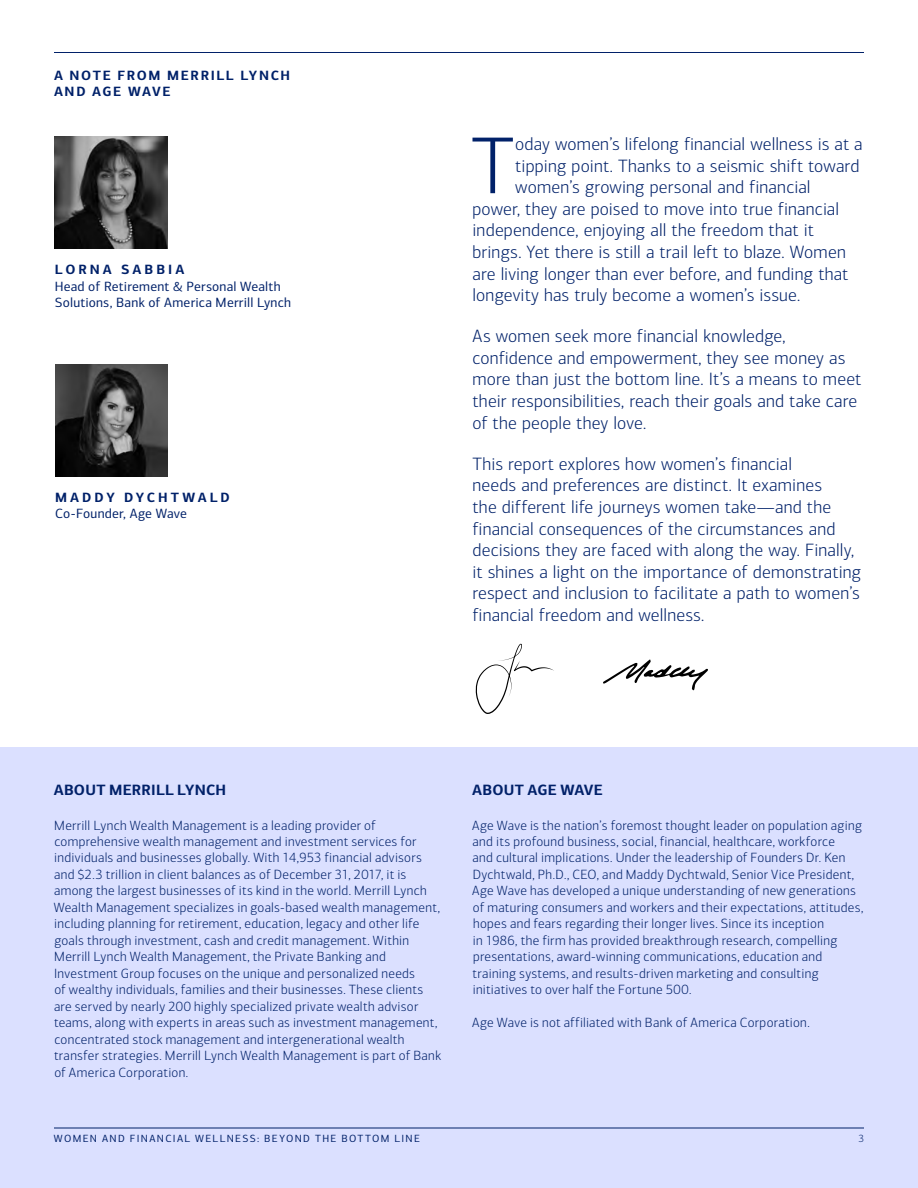
<style>
.page{position:relative;width:918px;height:1188px;background:#fff}
.page>*{position:absolute;margin:0;border:0;box-sizing:border-box;transform-origin:0 0}
.t1{font:300 81.3px "Connections";color:#012169}
.t2{font:300 18px/21.6px "Connections";letter-spacing:.01em;color:#012169}
.t3{font:700 15px "Connections";letter-spacing:.015em;color:#012169}
.t4{font:300 13.5px/16.5px "Connections";letter-spacing:.025em;color:#012169}
.t5{font:13.5px/16.5px "Connections";letter-spacing:.015em;color:#012169}
.t6{font:700 13.5px/16.5px "Connections";letter-spacing:.125em;color:#012169}
.t7{font:700 13.5px "Connections";letter-spacing:.22em;color:#012169}
.t8{font:10.5px "Connections";letter-spacing:.13em;color:#012169}
.t9{font:300 10.5px "Connections";color:#012169}
</style>
<div class="page">
<div style="left:0;top:747px;width:918px;height:441px;background:#dbe0ff"></div>
<hr style="left:54px;top:1128px;width:810px;height:1px;background:#012169">
<img style="left:54px;top:136px;width:113px;height:113px">
<img style="left:55px;top:364px;width:112px;height:112px">
<svg style="left:476px;top:644px;width:78px;height:70px"></svg>
<hr style="left:54px;top:52px;width:810px;height:1px;background:#012169">
<svg style="left:603px;top:659px;width:105px;height:31px"></svg>
<p class="t6" style="left:54px;top:67px;width:238px">A NOTE FROM MERRILL LYNCH<br>AND AGE WAVE</p>
<p class="t7" style="left:55px;top:261px;width:131px">LORNA SABBIA</p>
<p class="t5" style="left:55px;top:278px;width:238px">Head of Retirement &amp; Personal Wealth<br>Solutions, Bank of America Merrill Lynch</p>
<p class="t7" style="left:55px;top:489px;width:176px">MADDY DYCHTWALD</p>
<p class="t5" style="left:55px;top:505px;width:133px">Co-Founder, Age Wave</p>
<h1 class="t1" style="left:471px;top:119px;width:45px">T</h1>
<h2 class="t2" style="left:515px;top:133px;width:349px">oday women’s lifelong financial wellness is at a</h2>
<h2 class="t2" style="left:515px;top:155px;width:346px">tipping point. Thanks to a seismic shift toward</h2>
<h2 class="t2" style="left:515px;top:176px;width:297px">women’s growing personal and financial</h2>
<h2 class="t2" style="left:472px;top:198px;width:368px">power, they are poised to move into true financial</h2>
<h2 class="t2" style="left:472px;top:220px;width:343px">independence, enjoying all the freedom that it</h2>
<h2 class="t2" style="left:472px;top:241px;width:375px">brings. Yet there is still a trail left to blaze. Women</h2>
<h2 class="t2" style="left:472px;top:263px;width:377px">are living longer than ever before, and funding that</h2>
<h2 class="t2" style="left:472px;top:284px;width:329px">longevity has truly become a women’s issue.</h2>
<h2 class="t2" style="left:472px;top:326px;width:390px">As women seek more financial knowledge, confidence and empowerment, they see money as more than just the bottom line. It’s a means to meet their responsibilities, reach their goals and take care of the people they love.</h2>
<p class="t2" style="left:472px;top:453px;width:390px">This report explores how women’s financial<br>needs and preferences are distinct. It examines<br>the different life journeys women take—and the financial consequences of the circumstances and decisions they are faced with along the way. Finally, it shines a light on the importance of demonstrating respect and inclusion to facilitate a path to women’s financial freedom and wellness.</p>
<p class="t3" style="left:54px;top:781px;width:174px">ABOUT MERRILL LYNCH</p>
<p class="t4" style="left:54px;top:817px;width:389px">Merrill Lynch Wealth Management is a leading provider of comprehensive wealth management and investment services for individuals and businesses globally. With 14,953 financial advisors and $2.3 trillion in client balances as of December 31, 2017, it is among the largest businesses of its kind in the world. Merrill Lynch Wealth Management specializes in goals-based wealth management, including planning for retirement, education, legacy and other life goals through investment, cash and credit management. Within Merrill Lynch Wealth Management, the Private Banking and Investment Group focuses on the unique and personalized needs<br>of wealthy individuals, families and their businesses. These clients are served by nearly 200 highly specialized private wealth advisor teams, along with experts in areas such as investment management, concentrated stock management and intergenerational wealth transfer strategies. Merrill Lynch Wealth Management is part of Bank of America Corporation.</p>
<p class="t3" style="left:472px;top:781px;width:132px">ABOUT AGE WAVE</p>
<p class="t4" style="left:472px;top:817px;width:393px">Age Wave is the nation’s foremost thought leader on population aging and its profound business, social, financial, healthcare, workforce<br>and cultural implications. Under the leadership of Founders Dr. Ken Dychtwald, Ph.D., CEO, and Maddy Dychtwald, Senior Vice President, Age Wave has developed a unique understanding of new generations of maturing consumers and workers and their expectations, attitudes, hopes and fears regarding their longer lives. Since its inception<br>in 1986, the firm has provided breakthrough research, compelling presentations, award-winning communications, education and training systems, and results-driven marketing and consulting initiatives to over half the Fortune 500.</p>
<p class="t4" style="left:472px;top:1015px;width:339px">Age Wave is not affiliated with Bank of America Corporation.</p>
<p class="t8" style="left:54px;top:1132px;width:368px">WOMEN AND FINANCIAL WELLNESS: BEYOND THE BOTTOM LINE</p>
<p class="t9" style="left:858px;top:1132px;width:7px">3</p>
</div>
